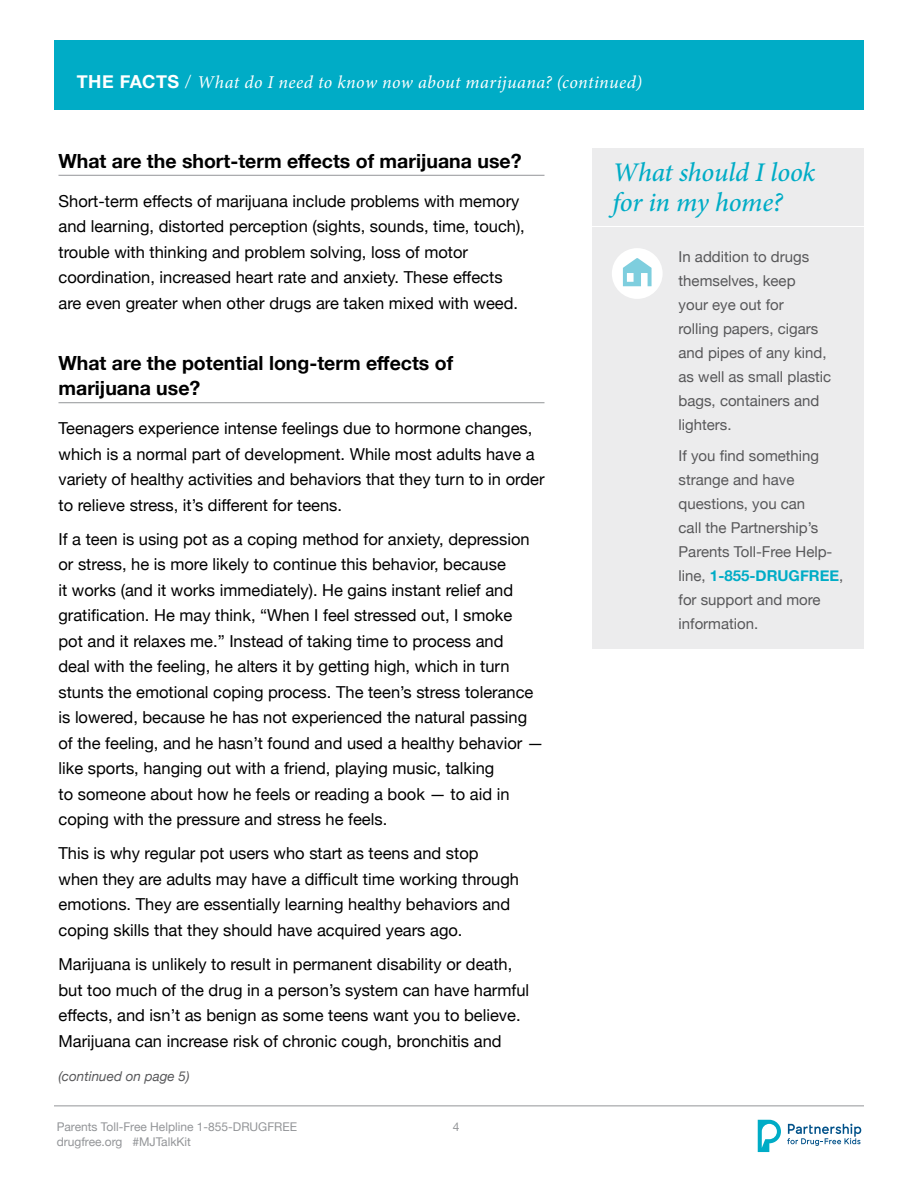
<style>
.page{position:relative;width:918px;height:1188px;background:#fff}
.page>*{position:absolute;margin:0;border:0;box-sizing:border-box;transform-origin:0 0}
.Callout_Heading{font:italic 500 27px/30px "Minion Pro";letter-spacing:-.01em;color:#00acc6}
.Heading{font:700 19.5px/25.5px "Helvetica Neue";color:#000}
.t1{font:italic 18px "Minion Pro";letter-spacing:.02em;color:#fff}
.Body{font:16.5px/25.5px "Helvetica Neue";color:#000}
.Callout_Body_Paragra{font:15px/24px "Helvetica Neue";color:#58585a}
.Reference{font:italic 13.5px "Helvetica Neue";color:#58585a}
.t2{font:12px/14.7px "Helvetica Neue";color:#939598}
.s1{font-family:"Helvetica Neue";font-weight:700;font-style:normal}
.s2{font-family:"Helvetica Neue";font-weight:300;font-style:normal}
.s3{font-weight:700;color:#00acc6}
</style>
<div class="page">
<hr style="left:54px;top:1106px;width:810px;height:1px;background:#939598">
<svg style="left:758px;top:1120px;width:23px;height:32px"></svg>
<svg style="left:787px;top:1124px;width:74px;height:22px"></svg>
<div style="left:54px;top:40px;width:810px;height:70px;background:#00acc6"></div>
<hr style="left:58px;top:175px;width:486px;height:1px;background:#939598">
<hr style="left:58px;top:402px;width:486px;height:1px;background:#939598">
<div style="left:592px;top:227px;width:272px;height:422px;background:#ececed"></div>
<div style="left:592px;top:148px;width:272px;height:78px;background:#ececed"></div>
<div style="left:612px;top:248px;width:51px;height:51px;background:#fff;border-radius:50%"></div>
<svg style="left:623px;top:258px;width:29px;height:28px"></svg>
<p class="t1" style="left:77px;top:70px;width:567px"><span class="s1">THE FACTS</span> <span class="s2">/</span> What do I need to know now about marijuana? (continued)</p>
<p class="Heading" style="left:58px;top:148px;width:465px">What are the short-term effects of marijuana use?</p>
<p class="Body" style="left:58px;top:189px;width:468px">Short-term effects of marijuana include problems with memory and learning, distorted perception (sights, sounds, time, touch), trouble with thinking and problem solving, loss of motor coordination, increased heart rate and anxiety. These effects are even greater when other drugs are taken mixed with weed.</p>
<p class="Heading" style="left:58px;top:350px;width:396px">What are the potential long-term effects of marijuana use?</p>
<p class="Body" style="left:58px;top:416px;width:488px">Teenagers experience intense feelings due to hormone changes, which is a normal part of development. While most adults have a variety of healthy activities and behaviors that they turn to in order to relieve stress, it’s different for teens.</p>
<p class="Body" style="left:58px;top:527px;width:487px">If a teen is using pot as a coping method for anxiety, depression or stress, he is more likely to continue this behavior, because<br>it works (and it works immediately). He gains instant relief and gratification. He may think, “When I feel stressed out, I smoke<br>pot and it relaxes me.” Instead of taking time to process and<br>deal with the feeling, he alters it by getting high, which in turn stunts the emotional coping process. The teen’s stress tolerance is lowered, because he has not experienced the natural passing of the feeling, and he hasn’t found and used a healthy behavior — like sports, hanging out with a friend, playing music, talking<br>to someone about how he feels or reading a book — to aid in coping with the pressure and stress he feels.</p>
<p class="Body" style="left:58px;top:842px;width:462px">This is why regular pot users who start as teens and stop when they are adults may have a difficult time working through emotions. They are essentially learning healthy behaviors and coping skills that they should have acquired years ago.</p>
<p class="Body" style="left:58px;top:952px;width:472px">Marijuana is unlikely to result in permanent disability or death, but too much of the drug in a person’s system can have harmful effects, and isn’t as benign as some teens want you to believe.<br>Marijuana can increase risk of chronic cough, bronchitis and</p>
<p class="Reference" style="left:58px;top:1066px;width:133px">(continued on page 5)</p>
<p class="t2" style="left:57px;top:1120px;width:242px">Parents Toll-Free Helpline 1-855-DRUGFREE drugfree.org #MJTalkKit</p>
<p class="t2" style="left:453px;top:1120px;width:8px">4</p>
<p class="Callout_Heading" style="left:613px;top:157px;width:204px">What should I look for in my home?</p>
<p class="Callout_Body_Paragra" style="left:679px;top:245px;width:154px">In addition to drugs themselves, keep<br>your eye out for<br>rolling papers, cigars and pipes of any kind, as well as small plastic bags, containers and lighters.</p>
<p class="Callout_Body_Paragra" style="left:679px;top:444px;width:166px">If you find something strange and have questions, you can<br>call the Partnership’s<br>Parents Toll-Free Help&shy;line, <span class="s3">1-855-DRUGFREE</span>, for support and more information.</p>
</div>
